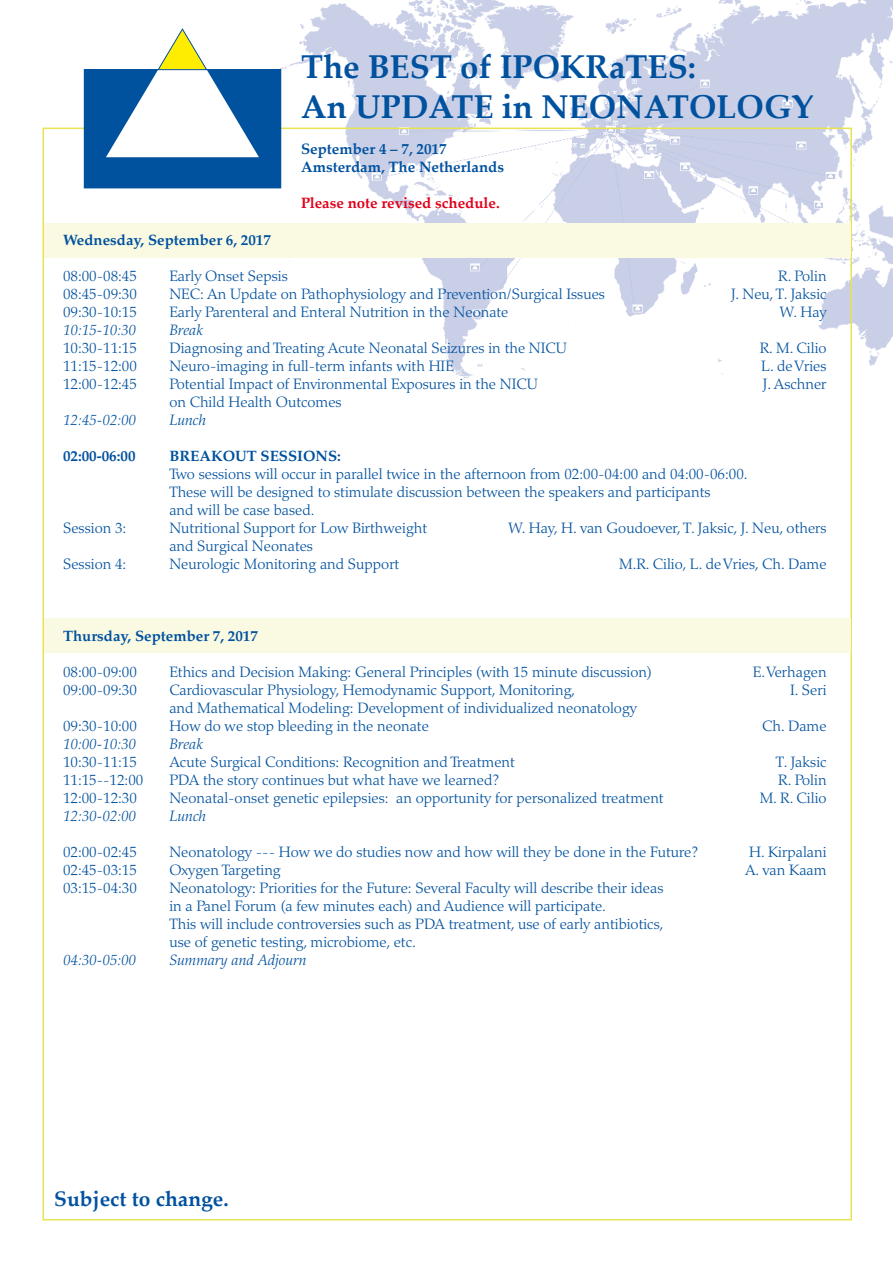
<style>
.page{position:relative;width:893px;height:1263px;background:#fff}
.page>*{position:absolute;margin:0;border:0;box-sizing:border-box;transform-origin:0 0}
.t1{font:700 33px/39.6px "Palatino Linotype";color:#00519e}
.t2{font:700 21px "Palatino Linotype";color:#00519e}
.t3{font:300 15px/18px "Palatino LT Std";color:#00519e}
.t4{font:italic 300 15px "Palatino LT Std";color:#00519e}
.t5{font:700 15px "Palatino LT Std";color:#00519e}
.t6{font:700 15px/18px "Palatino Linotype";color:#00519e}
.t7{font:700 15px "Palatino Linotype";color:#e2001a}
</style>
<div class="page">
<img style="left:281px;top:0;width:612px;height:379px">
<div style="left:44px;top:223px;width:806px;height:34px;background:#fafae3"></div>
<div style="left:84px;top:70px;width:197px;height:118px;background:#00519e"></div>
<svg style="left:106px;top:29px;width:153px;height:128px"></svg>
<div style="left:44px;top:618px;width:806px;height:34px;background:#fafae3"></div>
<h1 class="t1" style="left:301px;top:46px;width:514px">The BEST of IPOKRaTES:<br>An UPDATE in NEONATOLOGY</h1>
<p class="t6" style="left:301px;top:139px;width:204px">September 4 – 7, 2017<br>Amsterdam, The Netherlands</p>
<p class="t7" style="left:301px;top:192px;width:200px">Please note revised schedule.</p>
<p class="t5" style="left:63px;top:231px;width:209px">Wednesday, September 6, 2017</p>
<p class="t3" style="left:63px;top:267px;width:75px">08:00-08:45</p>
<p class="t3" style="left:169px;top:267px;width:120px">Early Onset Sepsis</p>
<p class="t3" style="left:778px;top:267px;width:50px">R. Polin</p>
<p class="t3" style="left:63px;top:285px;width:75px">08:45-09:30</p>
<p class="t3" style="left:169px;top:285px;width:437px">NEC: An Update on Pathophysiology and Prevention/Surgical Issues</p>
<p class="t3" style="left:731px;top:285px;width:97px">J. Neu, T. Jaksic</p>
<p class="t3" style="left:63px;top:303px;width:75px">09:30-10:15</p>
<p class="t3" style="left:169px;top:303px;width:341px">Early Parenteral and Enteral Nutrition in the Neonate</p>
<p class="t3" style="left:780px;top:303px;width:48px">W. Hay</p>
<p class="t4" style="left:63px;top:321px;width:75px">10:15-10:30</p>
<p class="t4" style="left:169px;top:321px;width:35px">Break</p>
<p class="t3" style="left:63px;top:339px;width:75px">10:30-11:15</p>
<p class="t3" style="left:169px;top:339px;width:399px">Diagnosing and Treating Acute Neonatal Seizures in the NICU</p>
<p class="t3" style="left:760px;top:339px;width:68px">R. M. Cilio</p>
<p class="t3" style="left:63px;top:357px;width:75px">11:15-12:00</p>
<p class="t3" style="left:169px;top:357px;width:286px">Neuro-imaging in full-term infants with HIE</p>
<p class="t3" style="left:761px;top:357px;width:67px">L. de Vries</p>
<p class="t3" style="left:63px;top:375px;width:75px">12:00-12:45</p>
<p class="t3" style="left:169px;top:375px;width:370px">Potential Impact of Environmental Exposures in the NICU</p>
<p class="t3" style="left:763px;top:375px;width:65px">J. Aschner</p>
<p class="t3" style="left:169px;top:393px;width:174px">on Child Health Outcomes</p>
<p class="t4" style="left:63px;top:411px;width:75px">12:45-02:00</p>
<p class="t4" style="left:169px;top:411px;width:38px">Lunch</p>
<p class="t5" style="left:63px;top:447px;width:74px">02:00-06:00</p>
<p class="t5" style="left:169px;top:447px;width:173px">BREAKOUT SESSIONS:</p>
<p class="t3" style="left:169px;top:465px;width:580px">Two sessions will occur in parallel twice in the afternoon from 02:00-04:00 and 04:00-06:00.<br>These will be designed to stimulate discussion between the speakers and participants<br>and will be case based.</p>
<p class="t3" style="left:63px;top:519px;width:65px">Session 3:</p>
<p class="t3" style="left:169px;top:519px;width:259px">Nutritional Support for Low Birthweight</p>
<p class="t3" style="left:508px;top:519px;width:320px">W. Hay, H. van Goudoever, T. Jaksic, J. Neu, others</p>
<p class="t3" style="left:169px;top:537px;width:145px">and Surgical Neonates</p>
<p class="t3" style="left:63px;top:555px;width:65px">Session 4:</p>
<p class="t3" style="left:169px;top:555px;width:231px">Neurologic Monitoring and Support</p>
<p class="t3" style="left:619px;top:555px;width:209px">M.R. Cilio, L. de Vries, Ch. Dame</p>
<p class="t5" style="left:63px;top:627px;width:196px">Thursday, September 7, 2017</p>
<p class="t3" style="left:63px;top:663px;width:75px">08:00-09:00</p>
<p class="t3" style="left:169px;top:663px;width:484px">Ethics and Decision Making: General Principles (with 15 minute discussion)</p>
<p class="t3" style="left:753px;top:663px;width:75px">E. Verhagen</p>
<p class="t3" style="left:63px;top:681px;width:75px">09:00-09:30</p>
<p class="t3" style="left:169px;top:681px;width:407px">Cardiovascular Physiology, Hemodynamic Support, Monitoring,</p>
<p class="t3" style="left:790px;top:681px;width:38px">I. Seri</p>
<p class="t3" style="left:169px;top:699px;width:469px">and Mathematical Modeling: Development of individualized neonatology</p>
<p class="t3" style="left:63px;top:717px;width:75px">09:30-10:00</p>
<p class="t3" style="left:169px;top:717px;width:261px">How do we stop bleeding in the neonate</p>
<p class="t3" style="left:762px;top:717px;width:66px">Ch. Dame</p>
<p class="t4" style="left:63px;top:735px;width:75px">10:00-10:30</p>
<p class="t4" style="left:169px;top:735px;width:35px">Break</p>
<p class="t3" style="left:63px;top:753px;width:75px">10:30-11:15</p>
<p class="t3" style="left:169px;top:753px;width:347px">Acute Surgical Conditions: Recognition and Treatment</p>
<p class="t3" style="left:776px;top:753px;width:52px">T. Jaksic</p>
<p class="t3" style="left:63px;top:771px;width:82px">11:15--12:00</p>
<p class="t3" style="left:169px;top:771px;width:331px">PDA the story continues but what have we learned?</p>
<p class="t3" style="left:778px;top:771px;width:50px">R. Polin</p>
<p class="t3" style="left:63px;top:789px;width:75px">12:00-12:30</p>
<p class="t3" style="left:169px;top:789px;width:496px">Neonatal-onset genetic epilepsies: an opportunity for personalized treatment</p>
<p class="t3" style="left:760px;top:789px;width:68px">M. R. Cilio</p>
<p class="t4" style="left:63px;top:807px;width:75px">12:30-02:00</p>
<p class="t4" style="left:169px;top:807px;width:38px">Lunch</p>
<p class="t3" style="left:63px;top:843px;width:75px">02:00-02:45</p>
<p class="t3" style="left:169px;top:843px;width:531px">Neonatology --- How we do studies now and how will they be done in the Future?</p>
<p class="t3" style="left:749px;top:843px;width:79px">H. Kirpalani</p>
<p class="t3" style="left:63px;top:861px;width:75px">02:45-03:15</p>
<p class="t3" style="left:169px;top:861px;width:113px">Oxygen Targeting</p>
<p class="t3" style="left:745px;top:861px;width:83px">A. van Kaam</p>
<p class="t3" style="left:63px;top:879px;width:75px">03:15-04:30</p>
<p class="t3" style="left:169px;top:879px;width:496px">Neonatology: Priorities for the Future: Several Faculty will describe their ideas in a Panel Forum (a few minutes each) and Audience will participate.<br>This will include controversies such as PDA treatment, use of early antibiotics, use of genetic testing, microbiome, etc.</p>
<p class="t4" style="left:63px;top:951px;width:75px">04:30-05:00</p>
<p class="t4" style="left:169px;top:951px;width:139px">Summary and Adjourn</p>
<h2 class="t2" style="left:54px;top:1184px;width:176px">Subject to change.</h2>
</div>
